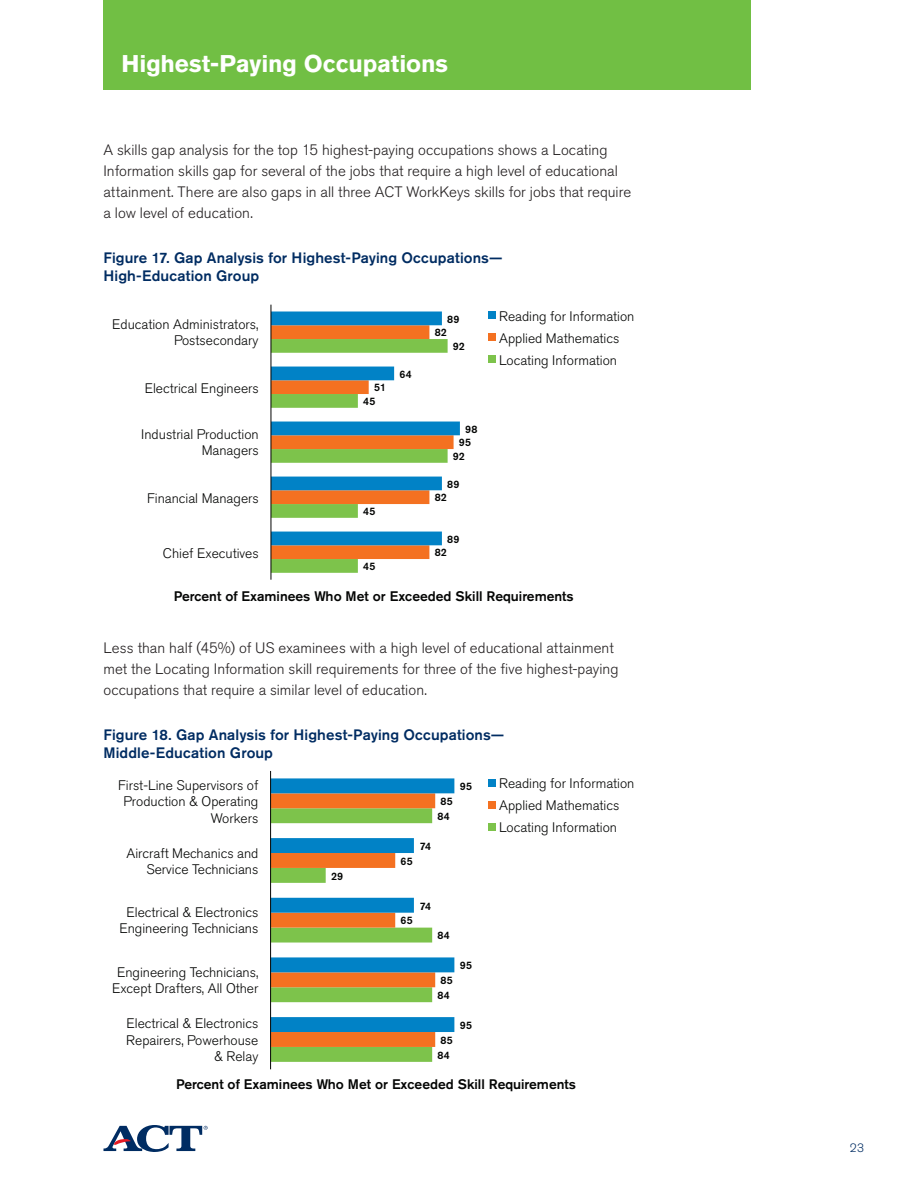
<style>
.page{position:relative;width:918px;height:1188px;background:#fff}
.page>*{position:absolute;margin:0;border:0;box-sizing:border-box;transform-origin:0 0}
.t1{font:700 24px "Akzidenz Grotesk Std";letter-spacing:-.005em;color:#fff}
.t2{font:300 15px/21px "Akzidenz Grotesk Std";letter-spacing:.005em;color:#231f20}
.t3{font:500 15px/18px "Akzidenz Grotesk Std";letter-spacing:.005em;color:#002c62}
.t4{font:300 13.8px/16px "Akzidenz Grotesk Std";color:#040504;text-align:right}
.t5{font:500 13.8px "Akzidenz Grotesk Std";color:#040504}
.t6{font:300 12px "Akzidenz Grotesk Std";color:#002c62}
.t7{font:500 10.65px "Akzidenz Grotesk Std";letter-spacing:.02em;color:#040504}
</style>
<div class="page">
<svg style="left:104px;top:1125px;width:104px;height:27px"></svg>
<svg style="left:272px;top:545px;width:170px;height:28px"></svg>
<svg style="left:272px;top:312px;width:188px;height:233px"></svg>
<hr style="left:271px;top:305px;width:1px;height:275px;background:#040504">
<div style="left:489px;top:311px;width:7px;height:7px;background:#0182c6"></div>
<div style="left:489px;top:333px;width:7px;height:7px;background:#f47121"></div>
<div style="left:489px;top:355px;width:7px;height:7px;background:#7dc34b"></div>
<svg style="left:271px;top:1032px;width:164px;height:30px;background:#b99a38"></svg>
<svg style="left:271px;top:778px;width:183px;height:254px"></svg>
<hr style="left:270px;top:771px;width:1px;height:298px;background:#040504">
<div style="left:489px;top:779px;width:7px;height:7px;background:#0182c6"></div>
<div style="left:489px;top:801px;width:7px;height:7px;background:#f47121"></div>
<div style="left:489px;top:823px;width:7px;height:7px;background:#7dc34b"></div>
<div style="left:104px;top:0;width:648px;height:90px;background:#71bf44"></div>
<h1 class="t1" style="left:122px;top:50px;width:328px">Highest-Paying Occupations</h1>
<p class="t2" style="left:104px;top:140px;width:529px">A skills gap analysis for the top 15 highest-paying occupations shows a Locating Information skills gap for several of the jobs that require a high level of educational attainment. There are also gaps in all three ACT WorkKeys skills for jobs that require a low level of education.</p>
<p class="t3" style="left:104px;top:249px;width:400px">Figure 17. Gap Analysis for Highest-Paying Occupations—<br>High-Education Group</p>
<p class="t4" style="left:112px;top:317px;width:148px">Education Administrators,<br>Postsecondary</p>
<p class="t7" style="left:447px;top:312px;width:14px">89</p>
<p class="t7" style="left:435px;top:326px;width:14px">82</p>
<p class="t7" style="left:453px;top:340px;width:14px">92</p>
<p class="t4" style="left:499px;top:305px;width:137px;line-height:21.9px;text-align:left">Reading for Information<br>Applied Mathematics<br>Locating Information</p>
<p class="t7" style="left:400px;top:367px;width:14px">64</p>
<p class="t4" style="left:145px;top:380px;width:116px">Electrical Engineers</p>
<p class="t7" style="left:374px;top:381px;width:14px">51</p>
<p class="t7" style="left:363px;top:395px;width:14px">45</p>
<p class="t4" style="left:141px;top:427px;width:119px">Industrial Production<br>Managers</p>
<p class="t7" style="left:465px;top:422px;width:14px">98</p>
<p class="t7" style="left:459px;top:436px;width:14px">95</p>
<p class="t7" style="left:453px;top:450px;width:14px">92</p>
<p class="t7" style="left:447px;top:477px;width:14px">89</p>
<p class="t4" style="left:147px;top:490px;width:113px">Financial Managers</p>
<p class="t7" style="left:363px;top:505px;width:14px">45</p>
<p class="t7" style="left:435px;top:491px;width:14px">82</p>
<p class="t7" style="left:447px;top:532px;width:14px">89</p>
<p class="t4" style="left:163px;top:545px;width:97px">Chief Executives</p>
<p class="t7" style="left:435px;top:546px;width:14px">82</p>
<p class="t7" style="left:363px;top:560px;width:14px">45</p>
<p class="t5" style="left:174px;top:587px;width:401px">Percent of Examinees Who Met or Exceeded Skill Requirements</p>
<p class="t2" style="left:104px;top:638px;width:517px">Less than half (45%) of US examinees with a high level of educational attainment met the Locating Information skill requirements for three of the five highest-paying occupations that require a similar level of education.</p>
<p class="t3" style="left:104px;top:726px;width:402px">Figure 18. Gap Analysis for Highest-Paying Occupations—<br>Middle-Education Group</p>
<p class="t4" style="left:118px;top:777px;width:142px;line-height:16.5px">First-Line Supervisors of<br>Production &amp; Operating<br>Workers</p>
<p class="t7" style="left:460px;top:780px;width:14px">95</p>
<p class="t7" style="left:441px;top:795px;width:14px">85</p>
<p class="t7" style="left:438px;top:810px;width:14px">84</p>
<p class="t4" style="left:499px;top:773px;width:137px;line-height:21.9px;text-align:left">Reading for Information<br>Applied Mathematics<br>Locating Information</p>
<p class="t4" style="left:127px;top:845px;width:133px">Aircraft Mechanics and<br>Service Technicians</p>
<p class="t7" style="left:331px;top:869px;width:14px">29</p>
<p class="t7" style="left:420px;top:840px;width:13px">74</p>
<p class="t7" style="left:401px;top:854px;width:14px">65</p>
<p class="t4" style="left:119px;top:905px;width:140px;text-align:center">Electrical &amp; Electronics<br>Engineering Technicians</p>
<p class="t7" style="left:420px;top:899px;width:13px">74</p>
<p class="t7" style="left:401px;top:914px;width:14px">65</p>
<p class="t7" style="left:438px;top:929px;width:14px">84</p>
<p class="t4" style="left:112px;top:965px;width:148px;text-align:center">Engineering Technicians,<br>Except Drafters, All Other</p>
<p class="t7" style="left:460px;top:959px;width:14px">95</p>
<p class="t7" style="left:441px;top:974px;width:14px">85</p>
<p class="t7" style="left:438px;top:989px;width:14px">84</p>
<p class="t4" style="left:126px;top:1016px;width:134px;line-height:16.5px">Electrical &amp; Electronics<br>Repairers, Powerhouse &amp; Relay</p>
<p class="t7" style="left:460px;top:1019px;width:14px">95</p>
<p class="t7" style="left:441px;top:1034px;width:14px">85</p>
<p class="t7" style="left:438px;top:1048px;width:14px">84</p>
<p class="t5" style="left:176px;top:1076px;width:401px">Percent of Examinees Who Met or Exceeded Skill Requirements</p>
<p class="t6" style="left:850px;top:1141px;width:16px">23</p>
</div>
